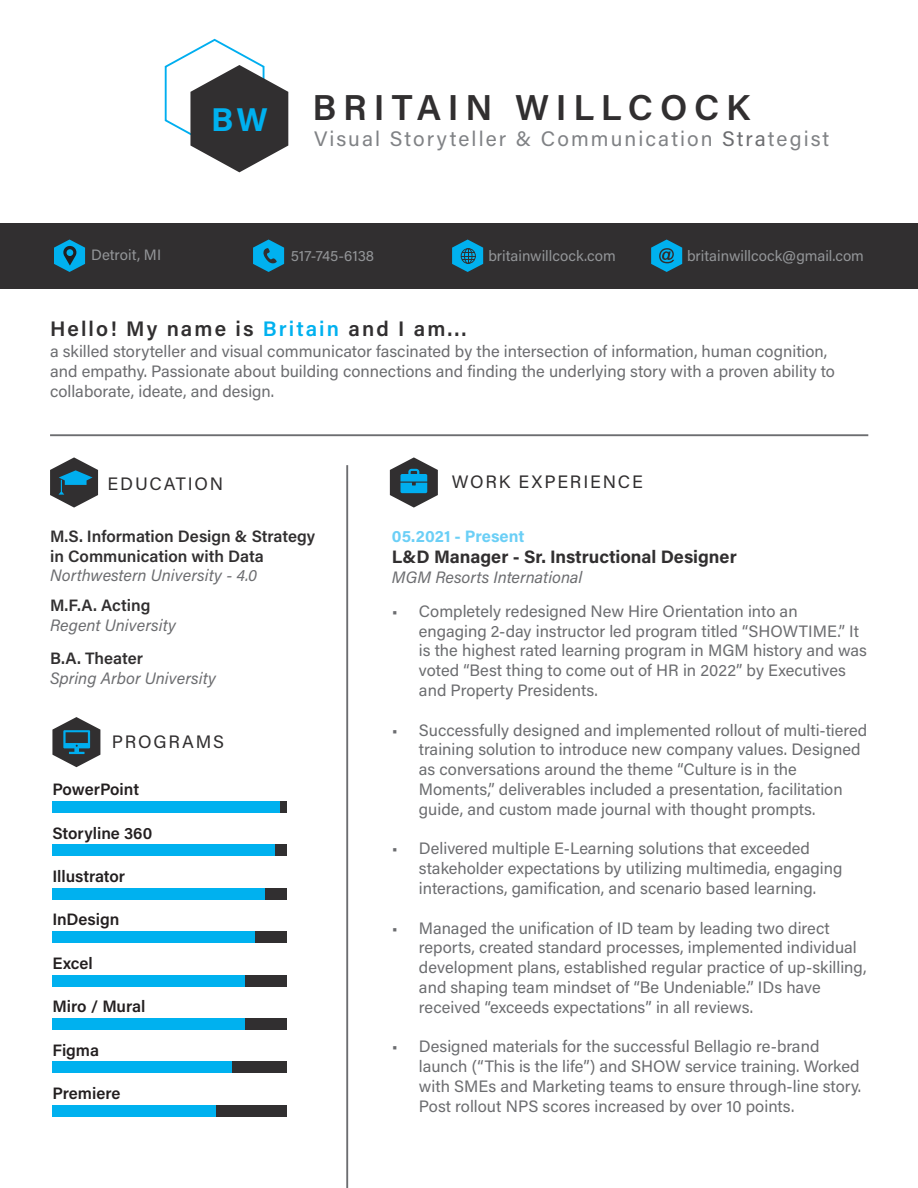
<style>
.page{position:relative;width:918px;height:1188px;background:#fff}
.page>*{position:absolute;margin:0;border:0;box-sizing:border-box;transform-origin:0 0}
.t1{font:600 36px "Acumin Pro";letter-spacing:.185em;color:#312f30}
.t2{font:700 33px "Acumin Pro";color:#00b1ef}
.t3{font:21px "Acumin Pro";letter-spacing:.1em;color:#808285}
.t4{font:600 21px "Acumin Pro";letter-spacing:.1em;color:#312f30}
.t5{font:700 18px "Acumin Pro";color:#312f30}
.t6{font:18px "Acumin Pro";letter-spacing:.1em;color:#312f30}
.t7{font:16.5px/19.8px "Acumin Pro";color:#6c6d70}
.t8{font:italic 16.5px "Acumin Pro";color:#6c6d70}
.t9{font:600 16.5px/19.8px "Acumin Pro";color:#312f30}
.t10{font:600 16.5px "Acumin Pro";color:#231f20}
.t11{font:700 16.5px "Acumin Pro";letter-spacing:.005em;color:#6bcff6}
.t12{font:15px "Acumin Pro";color:#939598}
.s1{color:#6c6d70}
.s2{color:#00b1ef}
</style>
<div class="page">
<div style="left:0;top:223px;width:918px;height:65px;background:#312f30"></div>
<svg style="left:164px;top:38px;width:124px;height:134px"></svg>
<svg style="left:253px;top:240px;width:31px;height:32px"></svg>
<svg style="left:651px;top:240px;width:31px;height:32px"></svg>
<svg style="left:452px;top:240px;width:31px;height:32px"></svg>
<div style="left:52px;top:801px;width:235px;height:12px;background:#312f30"></div>
<div style="left:52px;top:801px;width:228px;height:12px;background:#00b1ef"></div>
<hr style="left:50px;top:434px;width:818px;height:2px;background:#6c6d70">
<hr style="left:346px;top:465px;width:2px;height:723px;background:#6c6d70">
<div style="left:52px;top:844px;width:235px;height:12px;background:#312f30"></div>
<div style="left:52px;top:844px;width:223px;height:12px;background:#00b1ef"></div>
<div style="left:52px;top:888px;width:235px;height:12px;background:#312f30"></div>
<div style="left:52px;top:888px;width:213px;height:12px;background:#00b1ef"></div>
<div style="left:52px;top:931px;width:235px;height:12px;background:#312f30"></div>
<div style="left:52px;top:931px;width:203px;height:12px;background:#00b1ef"></div>
<div style="left:52px;top:975px;width:235px;height:11px;background:#312f30"></div>
<div style="left:52px;top:975px;width:193px;height:11px;background:#00b1ef"></div>
<div style="left:52px;top:1018px;width:235px;height:12px;background:#312f30"></div>
<div style="left:52px;top:1018px;width:193px;height:12px;background:#00b1ef"></div>
<div style="left:52px;top:1062px;width:235px;height:11px;background:#312f30"></div>
<div style="left:52px;top:1062px;width:180px;height:11px;background:#00b1ef"></div>
<div style="left:52px;top:1105px;width:235px;height:12px;background:#312f30"></div>
<div style="left:52px;top:1105px;width:164px;height:12px;background:#00b1ef"></div>
<svg style="left:50px;top:457px;width:48px;height:51px"></svg>
<svg style="left:390px;top:457px;width:48px;height:51px"></svg>
<svg style="left:54px;top:240px;width:31px;height:32px"></svg>
<svg style="left:52px;top:717px;width:48px;height:50px"></svg>
<p class="t2" style="left:211px;top:96px;width:58px">BW</p>
<p class="t1" style="left:313px;top:83px;width:439px">BRITAIN WILLCOCK</p>
<p class="t3" style="left:314px;top:124px;width:517px">Visual Storyteller &amp; Communication <span class="s1">Stra</span>tegist</p>
<p class="t12" style="left:91px;top:245px;width:71px">Detroit, MI</p>
<p class="t12" style="left:291px;top:246px;width:85px">517-745-6138</p>
<p class="t12" style="left:488px;top:246px;width:129px">britainwillcock.com</p>
<p class="t12" style="left:687px;top:246px;width:178px">britainwillcock@gmail.com</p>
<p class="t4" style="left:50px;top:314px;width:418px">Hello! My name is <span class="s2">Britain</span> and I am...</p>
<p class="t7" style="left:50px;top:341px;width:786px">a skilled storyteller and visual communicator fascinated by the intersection of information, human cognition, and empathy. Passionate about building connections and finding the underlying story with a proven ability to collaborate, ideate, and design.</p>
<p class="t6" style="left:108px;top:471px;width:117px">EDUCATION</p>
<p class="t6" style="left:452px;top:469px;width:193px">WORK EXPERIENCE</p>
<p class="t9" style="left:50px;top:525px;width:267px">M.S. Information Design &amp; Strategy in Communication with Data</p>
<p class="t8" style="left:50px;top:564px;width:209px">Northwestern University - 4.0</p>
<p class="t9" style="left:50px;top:595px;width:102px">M.F.A. Acting</p>
<p class="t8" style="left:50px;top:614px;width:128px">Regent University</p>
<p class="t9" style="left:50px;top:647px;width:94px">B.A. Theater</p>
<p class="t8" style="left:50px;top:666px;width:168px">Spring Arbor University</p>
<p class="t6" style="left:112px;top:729px;width:114px">PROGRAMS</p>
<p class="t10" style="left:52px;top:778px;width:88px">PowerPoint</p>
<p class="t10" style="left:52px;top:821px;width:101px">Storyline 360</p>
<p class="t10" style="left:52px;top:865px;width:74px">Illustrator</p>
<p class="t10" style="left:52px;top:908px;width:69px">InDesign</p>
<p class="t10" style="left:52px;top:952px;width:42px">Excel</p>
<p class="t10" style="left:52px;top:995px;width:94px">Miro / Mural</p>
<p class="t10" style="left:52px;top:1038px;width:48px">Figma</p>
<p class="t10" style="left:52px;top:1082px;width:70px">Premiere</p>
<p class="t11" style="left:392px;top:524px;width:134px">05.2021 - Present</p>
<p class="t5" style="left:392px;top:544px;width:346px">L&amp;D Manager - Sr. Instructional Designer</p>
<p class="t7" style="left:419px;top:600px;width:450px;text-indent:-27px">• Completely redesigned New Hire Orientation into an engaging 2-day instructor led program titled “SHOWTIME.” It is the highest rated learning program in MGM history and was voted “Best thing to come out of HR in 2022” by Executives and Property Presidents.</p>
<p class="t7" style="left:419px;top:719px;width:450px;text-indent:-27px">• Successfully designed and implemented rollout of multi-tiered training solution to introduce new company values. Designed as conversations around the theme “Culture is in the Moments,” deliverables included a presentation, facilitation guide, and custom made journal with thought prompts.</p>
<p class="t7" style="left:419px;top:838px;width:425px;text-indent:-27px">• Delivered multiple E-Learning solutions that exceeded stakeholder expectations by utilizing multimedia, engaging interactions, gamification, and scenario based learning.</p>
<p class="t7" style="left:419px;top:917px;width:449px;text-indent:-27px">• Managed the unification of ID team by leading two direct reports, created standard processes, implemented individual development plans, established regular practice of up-skilling, and shaping team mindset of “Be Undeniable.” IDs have received “exceeds expectations” in all reviews.</p>
<p class="t7" style="left:419px;top:1036px;width:444px;text-indent:-27px">• Designed materials for the successful Bellagio re-brand launch (“This is the life”) and SHOW service training. Worked with SMEs and Marketing teams to ensure through-line story.<br>Post rollout NPS scores increased by over 10 points.</p>
<p class="t8" style="left:392px;top:566px;width:192px">MGM Resorts International</p>
</div>
